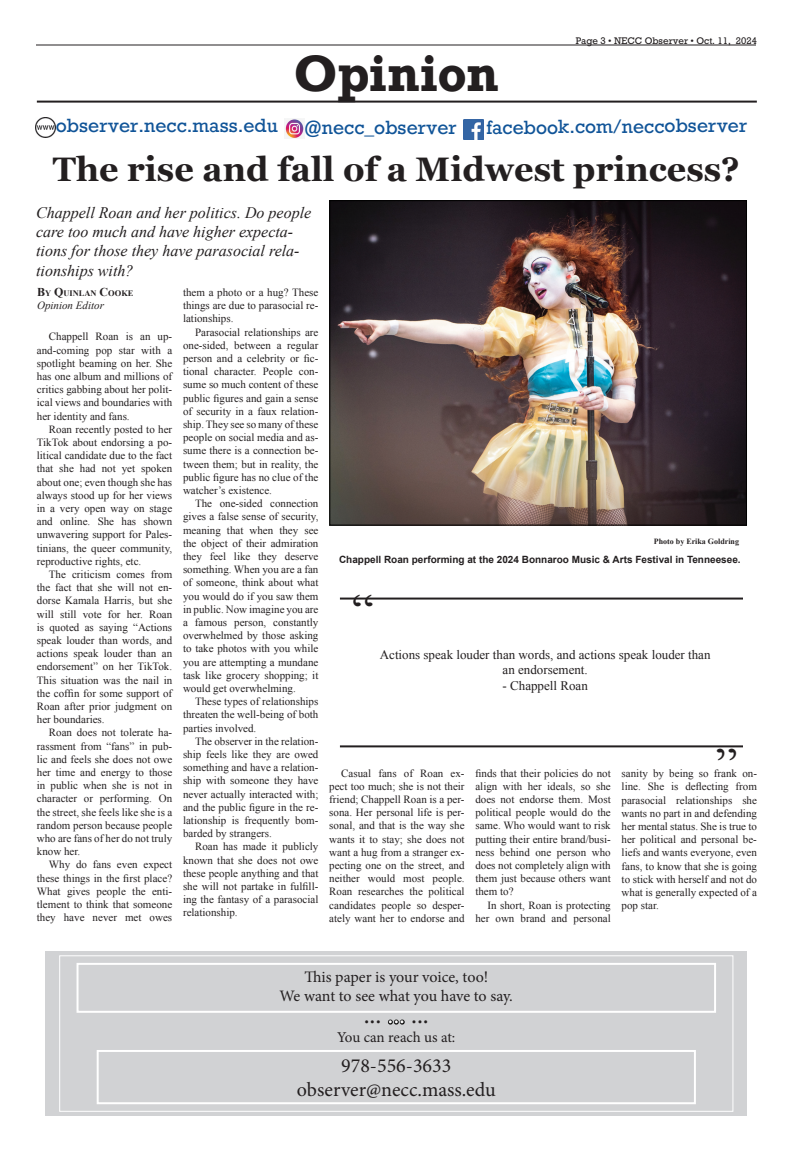
<style>
.page{position:relative;width:792px;height:1152px;background:#fff}
.page>*{position:absolute;margin:0;border:0;box-sizing:border-box;transform-origin:0 0}
.t1{font:50px "Times New Roman";color:#231f20}
.t2{font:700 48px "Rockwell";letter-spacing:-.005em;color:#231f20}
.t3{font:700 34px "Georgia";color:#231f20}
.t4{font:26px "Minion Pro";color:#231f20}
.t5{font:20px/24px "Minion Pro";color:#231f20;text-align:center}
.t6{font:18px "Rockwell";color:#105498}
.t7{font:italic 16px/19.2px "Times New Roman";color:#231f20}
.t8{font:16px/19.2px "Minion Pro";letter-spacing:-.005em;color:#231f20;text-align:center}
.t9{font:15px "Minion Pro";letter-spacing:-.005em;color:#231f20}
.t10{font:13px/15.6px "Times New Roman";color:#231f20;text-align:center}
.t11{font:11px/13.2px "Times New Roman";color:#231f20;text-align:justify}
.t12{font:italic 11px "Times New Roman";color:#231f20}
.t13{font:700 10px "Arial";color:#231f20}
.t14{font:9px "Rockwell";color:#231f20}
.t15{font:700 8.4px "Times New Roman";color:#231f20}
.t16{font:700 8px "Times New Roman";color:#231f20}
.s1{font-size:12px}
.s2{color:#000}
</style>
<div class="page">
<hr style="left:36px;top:44px;width:720px;height:2px;background:#231f20">
<hr style="left:37px;top:101px;width:720px;height:2px;background:#231f20">
<img style="left:331px;top:202px;width:414px;height:322px">
<div style="left:329px;top:200px;width:418px;height:326px;border:1px solid #000"></div>
<hr style="left:340px;top:598px;width:403px;height:2px;background:#231f20">
<hr style="left:340px;top:745px;width:403px;height:2px;background:#231f20">
<div style="left:46px;top:951px;width:701px;height:165px;background:#d1d2d4"></div>
<div style="left:77px;top:963px;width:639px;height:50px;border:2px solid #fff"></div>
<div style="left:97px;top:1050px;width:599px;height:54px;border:2px solid #fff"></div>
<div style="left:59px;top:955px;width:674px;height:157px;border:1px solid #fff"></div>
<img style="left:285px;top:119px;width:19px;height:20px">
<img style="left:36px;top:117px;width:20px;height:20px">
<img style="left:464px;top:119px;width:20px;height:20px">
<h2 class="t2" style="left:293px;top:42px;width:207px">Opinion</h2>
<p class="t14" style="left:576px;top:35px;width:183px">Page 3 • NECC Observer • Oct. 11, 2024</p>
<h3 class="t6" style="left:56px;top:114px;width:224px">observer.necc.mass.edu</h3>
<h3 class="t6" style="left:304px;top:116px;width:154px">@necc_observer</h3>
<h3 class="t6" style="left:486px;top:117px;width:262px;rotate:-1deg">facebook.com/neccobserver</h3>
<h3 class="t3" style="left:53px;top:144px;width:689px">The rise and fall of a Midwest princess?</h3>
<h3 class="t7" style="left:36px;top:203px;width:277px">Chappell Roan and her politics. Do people care too much and have higher expecta&shy;tions for those they have parasocial rela&shy;tionships with?</h3>
<p class="t15" style="left:37px;top:287px;width:98px"><span class="s1">B</span>Y <span class="s1">Q</span>UINLAN <span class="s1">C</span>OOKE</p>
<p class="t12" style="left:37px;top:298px;width:68px">Opinion Editor</p>
<p class="t11" style="left:37px;top:330px;width:137px;text-indent:12px">Chappell Roan is an up&shy;and-coming pop star with a spotlight beaming on her. She has one album and millions of critics gabbing about her polit&shy;ical views and boundaries with her identity and fans.</p>
<p class="t11" style="left:37px;top:422px;width:137px;text-indent:12px">Roan recently posted to her TikTok about endorsing a po&shy;litical candidate due to the fact that she had not yet spoken about one; even though she has always stood up for her views in a very open way on stage and online. She has shown unwavering support for Pales&shy;tinians, the queer community, reproductive rights, etc.</p>
<p class="t11" style="left:37px;top:567px;width:137px;text-indent:12px">The criticism comes from the fact that she will not en&shy;dorse Kamala Harris, but she will still vote for her. Roan is quoted as saying “Actions speak louder than words, and actions speak louder than an endorsement” on her TikTok.<br>This situation was the nail in the coffin for some support of Roan after prior judgment on her boundaries.</p>
<p class="t11" style="left:37px;top:726px;width:137px;text-indent:12px">Roan does not tolerate ha&shy;rassment from “fans” in pub&shy;lic and feels she does not owe her time and energy to those in public when she is not in character or performing. On the street, she feels like she is a random person because people who are fans of her do not truly know her.</p>
<p class="t11" style="left:37px;top:858px;width:137px;text-indent:12px">Why do fans even expect these things in the first place?<br>What gives people the enti&shy;tlement to think that someone they have never met owes</p>
<p class="t11" style="left:183px;top:286px;width:137px">them a photo or a hug? These things are due to parasocial re&shy;lationships.</p>
<p class="t11" style="left:183px;top:325px;width:137px;text-indent:12px">Parasocial relationships are one-sided, between a regular person and a celebrity or fic&shy;tional character. People con&shy;sume so much content of these public figures and gain a sense of security in a faux relation&shy;ship. They see so many of these people on social media and as&shy;sume there is a connection be&shy;tween them; but in reality, the public figure has no clue of the watcher’s existence.</p>
<p class="t11" style="left:183px;top:497px;width:137px;text-indent:12px">The one-sided connection gives a false sense of security, meaning that when they see the object of their admiration they feel like they deserve something. When you are a fan of someone, think about what you would do if you saw them in public. Now imagine you are a famous person, constantly overwhelmed by those asking to take photos with you while you are attempting a mundane task like grocery shopping; it would get overwhelming.</p>
<p class="t11" style="left:183px;top:695px;width:137px;text-indent:12px">These types of relationships threaten the well-being of both parties involved.</p>
<p class="t11" style="left:183px;top:734px;width:137px;text-indent:12px">The observer in the relation&shy;ship feels like they are owed something and have a relation&shy;ship with someone they have never actually interacted with; and the public figure in the re&shy;lationship is frequently bom&shy;barded by strangers.</p>
<p class="t11" style="left:183px;top:840px;width:137px;text-indent:12px">Roan has made it publicly known that she does not owe these people anything and that she will not partake in fulfill&shy;ing the fantasy of a parasocial relationship.</p>
<p class="t16" style="left:654px;top:536px;width:87px">Photo by Erika Goldring</p>
<p class="t13" style="left:339px;top:552px;width:403px">Chappell Roan performing at the 2024 Bonnaroo Music &amp; Arts Festival in Tenneesee.</p>
<h1 class="t1" style="left:352px;top:579px;width:24px">“</h1>
<p class="t10" style="left:380px;top:646px;width:332px">Actions speak louder than words, and actions speak louder than an endorsement.</p>
<p class="t10" style="left:503px;top:678px;width:87px">- Chappell Roan</p>
<p class="t11" style="left:329px;top:766px;width:137px;text-indent:12px">Casual fans of Roan ex&shy;pect too much; she is not their friend; Chappell Roan is a per&shy;sona. Her personal life is per&shy;sonal, and that is the way she wants it to stay; she does not want a hug from a stranger ex&shy;pecting one on the street, and neither would most people.<br>Roan researches the political candidates people so desper&shy;ately want her to endorse and</p>
<p class="t11" style="left:475px;top:766px;width:137px">finds that their policies do not align with her ideals, so she does not endorse them. Most political people would do the same. Who would want to risk putting their entire brand/busi&shy;ness behind one person who does not completely align with them just because others want them to?</p>
<p class="t11" style="left:475px;top:898px;width:137px;text-align:right">In short, Roan is protecting her own brand and personal</p>
<h1 class="t1" style="left:738px;top:776px;width:24px;rotate:-180deg">“</h1>
<p class="t11" style="left:622px;top:767px;width:137px">sanity by being so frank on&shy;line. She is deflecting from parasocial relationships she wants no part in and defending her mental status. She is true to her political and personal be&shy;liefs and wants everyone, even fans, to know that she is going to stick with herself and not do what is generally expected of a pop star.</p>
<h3 class="t8" style="left:280px;top:967px;width:235px">This paper is your voice, too!<br>We want to see what you have to say.</h3>
<h3 class="t9" style="left:337px;top:1027px;width:120px">You can reach us at:</h3>
<h3 class="t5" style="left:297px;top:1054px;width:200px">978-556-3633 observer@necc.mass.edu</h3>
<h3 class="t4" style="left:364px;top:998px;width:67px">... <span class="s2">...</span> ...</h3>
</div>
